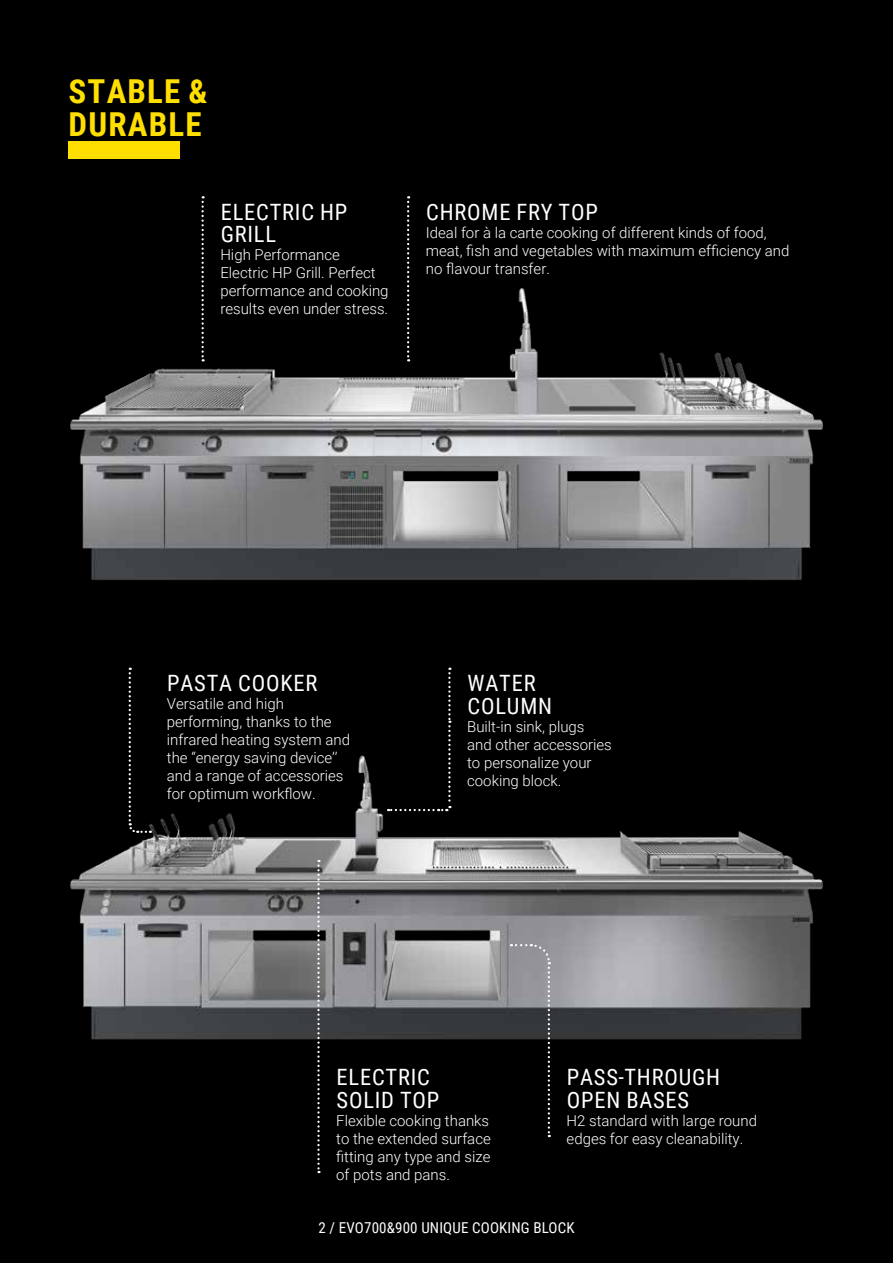
<style>
.page{position:relative;width:893px;height:1263px;background:#000}
.page>*{position:absolute;margin:0;border:0;box-sizing:border-box;transform-origin:0 0}
.t1{font:700 33px/33px "Roboto Condensed";letter-spacing:.035em;color:#ffdf00}
.t2{font:22.5px/22.5px "Roboto Condensed";letter-spacing:.035em;color:#fff}
.t3{font:300 15px/18px "Roboto";color:#fff}
.t4{font:15px "Roboto Condensed";letter-spacing:.01em;color:#fff}
</style>
<div class="page">
<div style="left:68px;top:142px;width:112px;height:17px;background:#ffdf00"></div>
<img style="left:70px;top:196px;width:753px;height:384px">
<img style="left:70px;top:667px;width:753px;height:373px">
<svg style="left:202px;top:196px;width:2px;height:165px"></svg>
<svg style="left:128px;top:668px;width:23px;height:166px"></svg>
<svg style="left:317px;top:860px;width:3px;height:313px"></svg>
<svg style="left:511px;top:943px;width:40px;height:194px"></svg>
<svg style="left:388px;top:668px;width:64px;height:144px"></svg>
<svg style="left:407px;top:196px;width:2px;height:165px"></svg>
<h1 class="t1" style="left:69px;top:73px;width:141px">STABLE &amp;<br>DURABLE</h1>
<h2 class="t2" style="left:221px;top:200px;width:128px">ELECTRIC HP<br>GRILL</h2>
<p class="t3" style="left:220px;top:245px;width:170px">High Performance<br>Electric HP Grill. Perfect performance and cooking results even under stress.</p>
<h2 class="t2" style="left:426px;top:200px;width:173px">CHROME FRY TOP</h2>
<p class="t3" style="left:426px;top:223px;width:365px">Ideal for à la carte cooking of different kinds of food, meat, fish and vegetables with maximum efficiency and no flavour transfer.</p>
<h2 class="t2" style="left:167px;top:671px;width:152px">PASTA COOKER</h2>
<p class="t3" style="left:167px;top:694px;width:185px">Versatile and high performing, thanks to the infrared heating system and the “energy saving device’’ and a range of accessories for optimum workflow.</p>
<h2 class="t2" style="left:468px;top:671px;width:86px">WATER<br>COLUMN</h2>
<p class="t3" style="left:467px;top:717px;width:146px">Built-in sink, plugs and other accessories to personalize your cooking block.</p>
<h2 class="t2" style="left:337px;top:1065px;width:104px">ELECTRIC<br>SOLID TOP</h2>
<p class="t3" style="left:336px;top:1111px;width:156px;text-align:justify">Flexible cooking thanks to the extended surface fitting any type and size of pots and pans.</p>
<h2 class="t2" style="left:567px;top:1065px;width:155px">PASS-THROUGH<br>OPEN BASES</h2>
<p class="t3" style="left:567px;top:1111px;width:192px">H2 standard with large round edges for easy cleanability.</p>
<p class="t4" style="left:318px;top:1217px;width:258px">2 / EVO700&amp;900 UNIQUE COOKING BLOCK</p>
</div>
